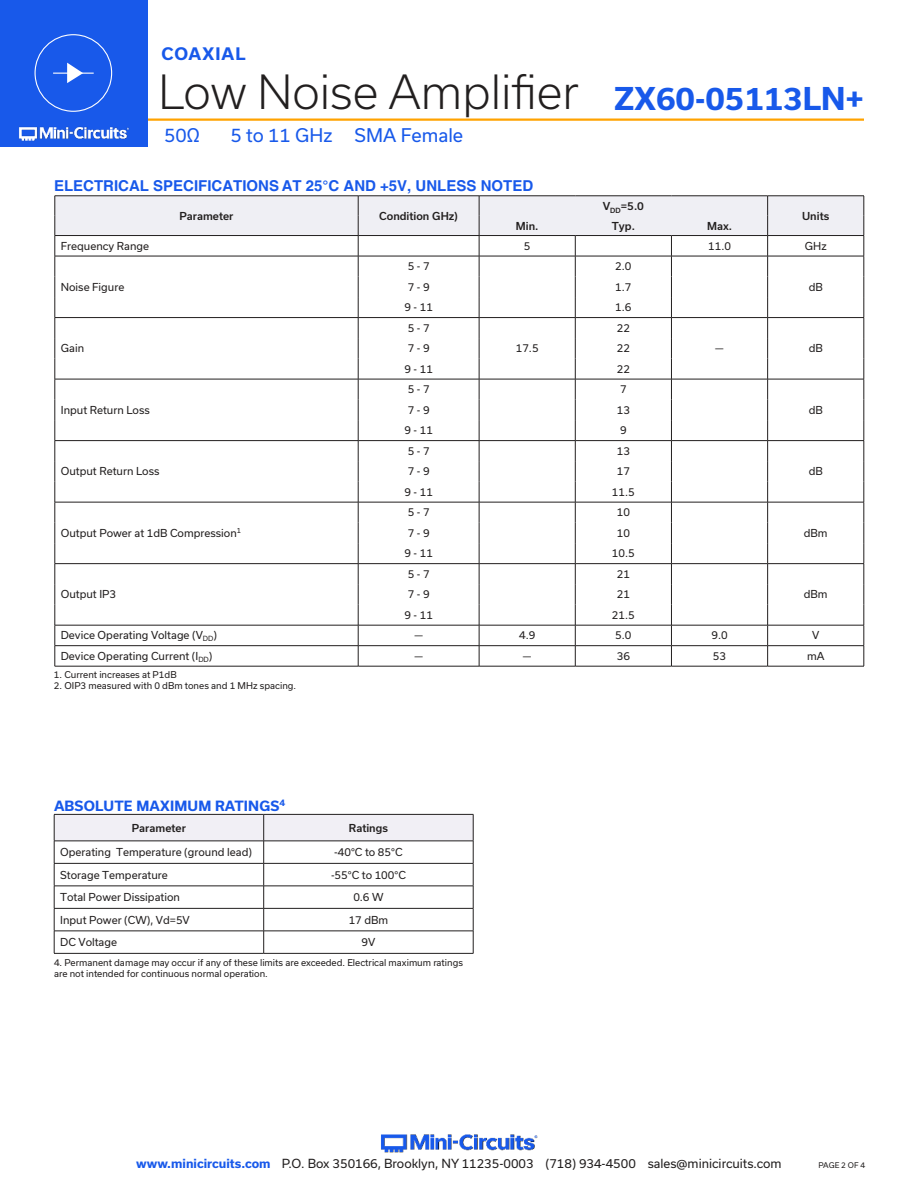
<style>
.page{position:relative;width:918px;height:1188px;background:#fff}
.page>*{position:absolute;margin:0;border:0;box-sizing:border-box;transform-origin:0 0}
.t1{font:300 45px "Usual";color:#221f1f}
.t2{font:700 30px "Usual";color:#1859ea}
.t3{font:18px "Usual";color:#1859ea}
.t4{font:700 16.5px "Usual";letter-spacing:.065em;color:#1859ea}
.t5{font:700 15px "Helvetica";color:#1859ea}
.t6{font:700 13.5px "Usual";letter-spacing:.015em;color:#1859ea}
.t7{font:12px "Usual";color:#221f1f}
.t8{font:10.5px "Usual";color:#221f1f}
.t9{font:500 10.5px "Usual";color:#221f1f}
.t10{font:9px/10.8px "Usual";color:#221f1f}
.t11{font:7.5px "Usual";color:#221f1f}
.s1{font-weight:700;color:#1859ea}
</style>
<div class="page">
<hr style="left:129px;top:118px;width:735px;height:3px;background:#ffa300">
<div style="left:0;top:0;width:147px;height:147px;background:#1859ea"></div>
<img style="left:19px;top:126px;width:110px;height:15px">
<div style="left:35px;top:34px;width:77px;height:78px;border:1px solid #fff;border-radius:50%"></div>
<hr style="left:53px;top:73px;width:41px;height:1px;background:#fff">
<svg style="left:67px;top:63px;width:16px;height:20px"></svg>
<img style="left:381px;top:1134px;width:157px;height:19px">
<hr style="left:55px;top:666px;width:303px;height:1px;background:#221f1f">
<hr style="left:358px;top:666px;width:121px;height:1px;background:#221f1f">
<hr style="left:479px;top:666px;width:96px;height:1px;background:#221f1f">
<hr style="left:575px;top:666px;width:96px;height:1px;background:#221f1f">
<hr style="left:671px;top:666px;width:97px;height:1px;background:#221f1f">
<hr style="left:768px;top:666px;width:96px;height:1px;background:#221f1f">
<svg style="left:55px;top:196px;width:810px;height:470px"></svg>
<hr style="left:54px;top:953px;width:210px;height:1px;background:#221f1f">
<hr style="left:264px;top:953px;width:209px;height:1px;background:#221f1f">
<svg style="left:54px;top:814px;width:420px;height:139px"></svg>
<h3 class="t4" style="left:161px;top:45px;width:86px">COAXIAL</h3>
<h1 class="t1" style="left:158px;top:74px;width:422px">Low Noise Amplifier</h1>
<h3 class="t3" style="left:164px;top:126px;width:37px">50Ω</h3>
<h3 class="t3" style="left:231px;top:126px;width:234px">5 to 11 GHz SMA Female</h3>
<h3 class="t5" style="left:54px;top:180px;width:481px">ELECTRICAL SPECIFICATIONS AT 25°C AND +5V, UNLESS NOTED</h3>
<h2 class="t2" style="left:614px;top:82px;width:251px">ZX60-05113LN+</h2>
<p class="t9" style="left:179px;top:211px;width:56px">Parameter</p>
<p class="t9" style="left:379px;top:211px;width:80px">Condition GHz)</p>
<p class="t9" style="left:603px;top:201px;width:43px">V<sub>DD</sub>=5.0</p>
<p class="t9" style="left:516px;top:221px;width:24px">Min.</p>
<p class="t9" style="left:612px;top:221px;width:25px">Typ.</p>
<p class="t9" style="left:707px;top:221px;width:26px">Max.</p>
<p class="t9" style="left:802px;top:211px;width:29px">Units</p>
<p class="t8" style="left:61px;top:241px;width:90px">Frequency Range</p>
<p class="t8" style="left:524px;top:241px;width:8px">5</p>
<p class="t8" style="left:708px;top:241px;width:24px">11.0</p>
<p class="t8" style="left:805px;top:241px;width:23px">GHz</p>
<p class="t8" style="left:61px;top:282px;width:65px">Noise Figure</p>
<p class="t8" style="left:408px;top:261px;width:23px">5 - 7</p>
<p class="t8" style="left:615px;top:261px;width:18px">2.0</p>
<p class="t8" style="left:809px;top:282px;width:16px">dB</p>
<p class="t8" style="left:408px;top:282px;width:23px">7 - 9</p>
<p class="t8" style="left:615px;top:282px;width:18px">1.7</p>
<p class="t8" style="left:404px;top:302px;width:30px">9 - 11</p>
<p class="t8" style="left:615px;top:302px;width:18px">1.6</p>
<p class="t8" style="left:408px;top:323px;width:23px">5 - 7</p>
<p class="t8" style="left:617px;top:323px;width:15px">22</p>
<p class="t8" style="left:61px;top:343px;width:25px">Gain</p>
<p class="t8" style="left:408px;top:343px;width:23px">7 - 9</p>
<p class="t8" style="left:516px;top:343px;width:24px">17.5</p>
<p class="t8" style="left:617px;top:343px;width:15px">22</p>
<p class="t8" style="left:715px;top:343px;width:10px">—</p>
<p class="t8" style="left:404px;top:364px;width:30px">9 - 11</p>
<p class="t8" style="left:617px;top:364px;width:15px">22</p>
<p class="t8" style="left:809px;top:343px;width:16px">dB</p>
<p class="t8" style="left:408px;top:384px;width:23px">5 - 7</p>
<p class="t8" style="left:620px;top:384px;width:8px">7</p>
<p class="t8" style="left:61px;top:405px;width:91px">Input Return Loss</p>
<p class="t8" style="left:408px;top:405px;width:23px">7 - 9</p>
<p class="t8" style="left:617px;top:405px;width:15px">13</p>
<p class="t8" style="left:404px;top:425px;width:30px">9 - 11</p>
<p class="t8" style="left:620px;top:425px;width:8px">9</p>
<p class="t8" style="left:809px;top:405px;width:16px">dB</p>
<p class="t8" style="left:408px;top:446px;width:23px">5 - 7</p>
<p class="t8" style="left:617px;top:446px;width:15px">13</p>
<p class="t8" style="left:61px;top:466px;width:100px">Output Return Loss</p>
<p class="t8" style="left:408px;top:466px;width:23px">7 - 9</p>
<p class="t8" style="left:617px;top:466px;width:15px">17</p>
<p class="t8" style="left:404px;top:487px;width:30px">9 - 11</p>
<p class="t8" style="left:612px;top:487px;width:24px">11.5</p>
<p class="t8" style="left:809px;top:466px;width:16px">dB</p>
<p class="t8" style="left:408px;top:507px;width:23px">5 - 7</p>
<p class="t8" style="left:617px;top:507px;width:15px">10</p>
<p class="t8" style="left:61px;top:528px;width:182px">Output Power at 1dB Compression<sup>1</sup></p>
<p class="t8" style="left:408px;top:528px;width:23px">7 - 9</p>
<p class="t8" style="left:617px;top:528px;width:15px">10</p>
<p class="t8" style="left:404px;top:548px;width:30px">9 - 11</p>
<p class="t8" style="left:612px;top:548px;width:24px">10.5</p>
<p class="t8" style="left:804px;top:528px;width:25px">dBm</p>
<p class="t8" style="left:408px;top:569px;width:23px">5 - 7</p>
<p class="t8" style="left:617px;top:569px;width:15px">21</p>
<p class="t8" style="left:61px;top:589px;width:57px">Output IP3</p>
<p class="t8" style="left:408px;top:589px;width:23px">7 - 9</p>
<p class="t8" style="left:617px;top:589px;width:15px">21</p>
<p class="t8" style="left:404px;top:610px;width:30px">9 - 11</p>
<p class="t8" style="left:612px;top:610px;width:24px">21.5</p>
<p class="t8" style="left:804px;top:589px;width:25px">dBm</p>
<p class="t8" style="left:61px;top:630px;width:158px">Device Operating Voltage (V<sub>DD</sub>)</p>
<p class="t8" style="left:414px;top:630px;width:10px">—</p>
<p class="t8" style="left:519px;top:630px;width:18px">4.9</p>
<p class="t8" style="left:615px;top:630px;width:18px">5.0</p>
<p class="t8" style="left:711px;top:630px;width:18px">9.0</p>
<p class="t8" style="left:812px;top:630px;width:9px">V</p>
<p class="t8" style="left:61px;top:651px;width:153px">Device Operating Current (I<sub>DD</sub>)</p>
<p class="t8" style="left:414px;top:651px;width:10px">—</p>
<p class="t8" style="left:523px;top:651px;width:10px">—</p>
<p class="t8" style="left:617px;top:651px;width:15px">36</p>
<p class="t8" style="left:713px;top:651px;width:15px">53</p>
<p class="t8" style="left:807px;top:651px;width:19px">mA</p>
<p class="t10" style="left:54px;top:669px;width:124px">1. Current increases at P1dB</p>
<p class="t10" style="left:54px;top:680px;width:244px">2. OIP3 measured with 0 dBm tones and 1 MHz spacing.</p>
<p class="t6" style="left:54px;top:798px;width:233px">ABSOLUTE MAXIMUM RATINGS<sup>4</sup></p>
<p class="t9" style="left:132px;top:823px;width:56px">Parameter</p>
<p class="t9" style="left:349px;top:823px;width:41px">Ratings</p>
<p class="t8" style="left:60px;top:847px;width:193px">Operating Temperature (ground lead)</p>
<p class="t8" style="left:334px;top:847px;width:70px">-40°C to 85°C</p>
<p class="t8" style="left:60px;top:869px;width:109px">Storage Temperature</p>
<p class="t8" style="left:331px;top:869px;width:76px">-55°C to 100°C</p>
<p class="t8" style="left:60px;top:892px;width:121px">Total Power Dissipation</p>
<p class="t8" style="left:353px;top:892px;width:32px">0.6 W</p>
<p class="t8" style="left:60px;top:914px;width:131px">Input Power (CW), Vd=5V</p>
<p class="t8" style="left:349px;top:914px;width:41px">17 dBm</p>
<p class="t8" style="left:60px;top:937px;width:58px">DC Voltage</p>
<p class="t8" style="left:362px;top:937px;width:15px">9V</p>
<p class="t10" style="left:54px;top:957px;width:411px">4. Permanent damage may occur if any of these limits are exceeded. Electrical maximum ratings are not intended for continuous normal operation.</p>
<p class="t7" style="left:136px;top:1159px;width:647px"><span class="s1">www.minicircuits.com</span> P.O. Box 350166, Brooklyn, NY 11235-0003 (718) 934-4500 sales@minicircuits.com</p>
<p class="t11" style="left:819px;top:1162px;width:48px">PAGE 2 OF 4</p>
</div>
